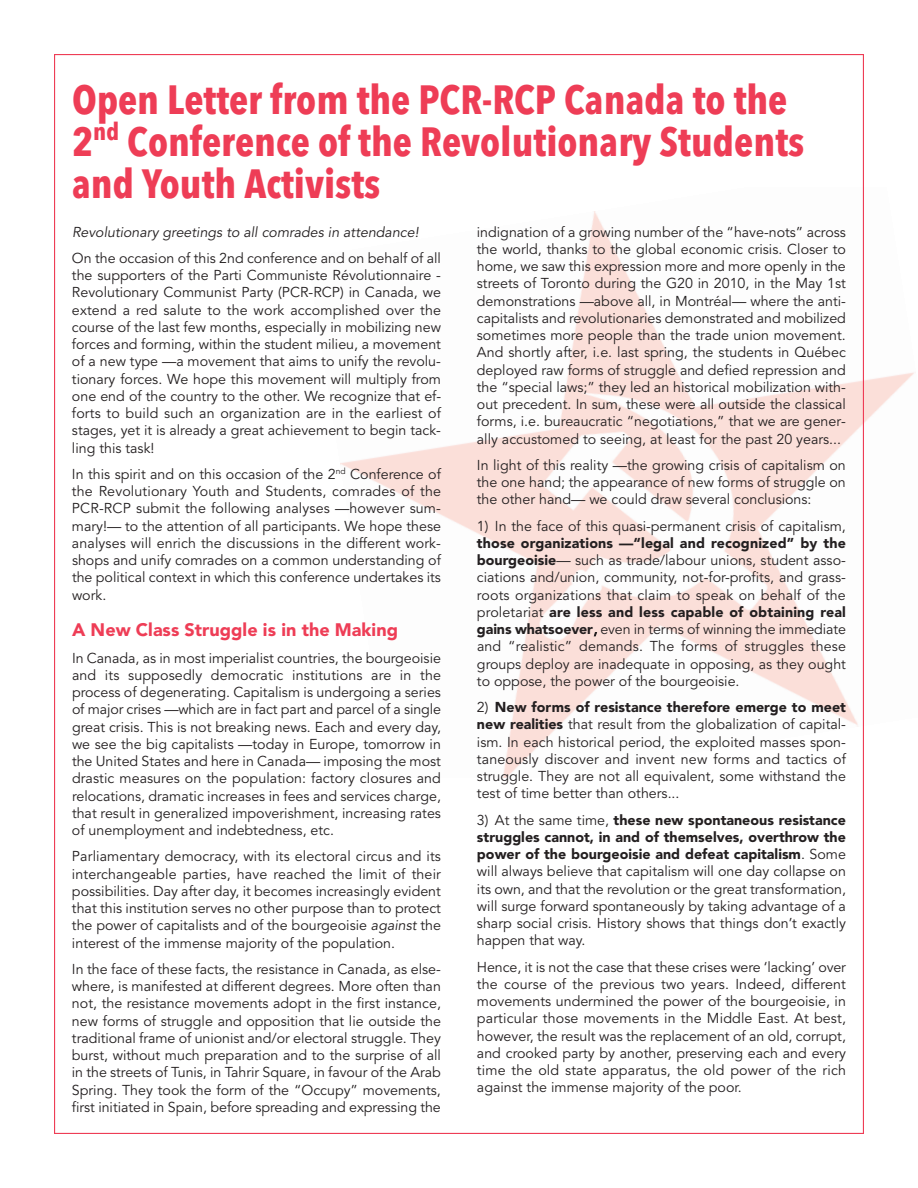
<style>
.page{position:relative;width:918px;height:1188px;background:#fff}
.page>*{position:absolute;margin:0;border:0;box-sizing:border-box;transform-origin:0 0}
.t1{font:700 40.5px/42px "Avenir Next Condensed";color:#ee3d56}
.t2{font:900 18px "Avenir";color:#ee3d56}
.t3{font:14.25px/17.2px "Avenir";color:#231f20;text-align:justify}
.t4{font:italic 14.25px "Avenir";color:#231f20}
.s1{font-style:italic}
.s2{font-weight:900}
</style>
<div class="page">
<img style="left:340px;top:211px;width:574px;height:566px">
<h1 class="t1" style="left:72px;top:79px;width:734px">Open Letter from the PCR-RCP Canada to the<br>2<sup>nd</sup> Conference of the Revolutionary Students and Youth Activists</h1>
<p class="t4" style="left:72px;top:223px;width:348px">Revolutionary greetings to all comrades in attendance!</p>
<p class="t3" style="left:72px;top:250px;width:371px">On the occasion of this 2nd conference and on behalf of all the supporters of the Parti Communiste Révolutionnaire - Revolutionary Communist Party (PCR-RCP) in Canada, we extend a red salute to the work accomplished over the course of the last few months, especially in mobilizing new forces and forming, within the student milieu, a movement of a new type —a movement that aims to unify the revolu&shy;tionary forces. We hope this movement will multiply from one end of the country to the other. We recognize that ef&shy;forts to build such an organization are in the earliest of stages, yet it is already a great achievement to begin tack&shy;ling this task!</p>
<p class="t3" style="left:72px;top:466px;width:371px">In this spirit and on this occasion of the 2<sup>nd</sup> Conference of the Revolutionary Youth and Students, comrades of the PCR-RCP submit the following analyses —however sum&shy;mary!— to the attention of all participants. We hope these analyses will enrich the discussions in the different work&shy;shops and unify comrades on a common understanding of the political context in which this conference undertakes its work.</p>
<p class="t2" style="left:72px;top:615px;width:328px">A New Class Struggle is in the Making</p>
<p class="t3" style="left:72px;top:649px;width:371px">In Canada, as in most imperialist countries, the bourgeoisie and its supposedly democratic institutions are in the process of degenerating. Capitalism is undergoing a series of major crises —which are in fact part and parcel of a single great crisis. This is not breaking news. Each and every day, we see the big capitalists —today in Europe, tomorrow in the United States and here in Canada— imposing the most drastic measures on the population: factory closures and relocations, dramatic increases in fees and services charge, that result in generalized impoverishment, increasing rates of unemployment and indebtedness, etc.</p>
<p class="t3" style="left:72px;top:848px;width:371px">Parliamentary democracy, with its electoral circus and its interchangeable parties, have reached the limit of their possibilities. Day after day, it becomes increasingly evident that this institution serves no other purpose than to protect the power of capitalists and of the bourgeoisie <span class="s1">against</span> the interest of the immense majority of the population.</p>
<p class="t3" style="left:72px;top:961px;width:371px">In the face of these facts, the resistance in Canada, as else&shy;where, is manifested at different degrees. More often than not, the resistance movements adopt in the first instance, new forms of struggle and opposition that lie outside the traditional frame of unionist and/or electoral struggle. They burst, without much preparation and to the surprise of all in the streets of Tunis, in Tahrir Square, in favour of the Arab Spring. They took the form of the “Occupy” movements, first initiated in Spain, before spreading and expressing the</p>
<p class="t3" style="left:477px;top:223px;width:371px">indignation of a growing number of the “have-nots” across the world, thanks to the global economic crisis. Closer to home, we saw this expression more and more openly in the streets of Toronto during the G20 in 2010, in the May 1st demonstrations —above all, in Montréal— where the anti&shy;capitalists and revolutionaries demonstrated and mobilized sometimes more people than the trade union movement.<br>And shortly after, i.e. last spring, the students in Québec deployed raw forms of struggle and defied repression and the “special laws;” they led an historical mobilization with&shy;out precedent. In sum, these were all outside the classical forms, i.e. bureaucratic “negotiations,” that we are gener&shy;ally accustomed to seeing, at least for the past 20 years...</p>
<p class="t3" style="left:477px;top:457px;width:371px">In light of this reality —the growing crisis of capitalism on the one hand; the appearance of new forms of struggle on the other hand— we could draw several conclusions:</p>
<p class="t3" style="left:477px;top:517px;width:371px">1) In the face of this quasi-permanent crisis of capitalism,</p>
<p class="t3" style="left:477px;top:535px;width:371px"><span class="s2">those organizations —“legal and recognized” by the bourgeoisie</span>— such as trade/labour unions, student asso&shy;ciations and/union, community, not-for-profits, and grass&shy;roots organizations that claim to speak on behalf of the proletariat <span class="s2">are less and less capable of obtaining real gains whatsoever</span>, even in terms of winning the immediate and “realistic” demands. The forms of struggles these groups deploy are inadequate in opposing, as they ought to oppose, the power of the bourgeoisie.</p>
<p class="t3" style="left:477px;top:699px;width:371px">2) <span class="s2">New forms of resistance therefore emerge to meet new realities</span> that result from the globalization of capital&shy;ism. In each historical period, the exploited masses spon&shy;taneously discover and invent new forms and tactics of struggle. They are not all equivalent, some withstand the test of time better than others...</p>
<p class="t3" style="left:477px;top:811px;width:371px">3) At the same time, <span class="s2">these new spontaneous resistance struggles cannot, in and of themselves, overthrow the power of the bourgeoisie and defeat capitalism</span>. Some will always believe that capitalism will one day collapse on its own, and that the revolution or the great transformation, will surge forward spontaneously by taking advantage of a sharp social crisis. History shows that things don’t exactly happen that way.</p>
<p class="t3" style="left:477px;top:958px;width:371px">Hence, it is not the case that these crises were ‘lacking’ over the course of the previous two years. Indeed, different movements undermined the power of the bourgeoisie, in particular those movements in the Middle East. At best, however, the result was the replacement of an old, corrupt, and crooked party by another, preserving each and every time the old state apparatus, the old power of the rich against the immense majority of the poor.</p>
</div>
